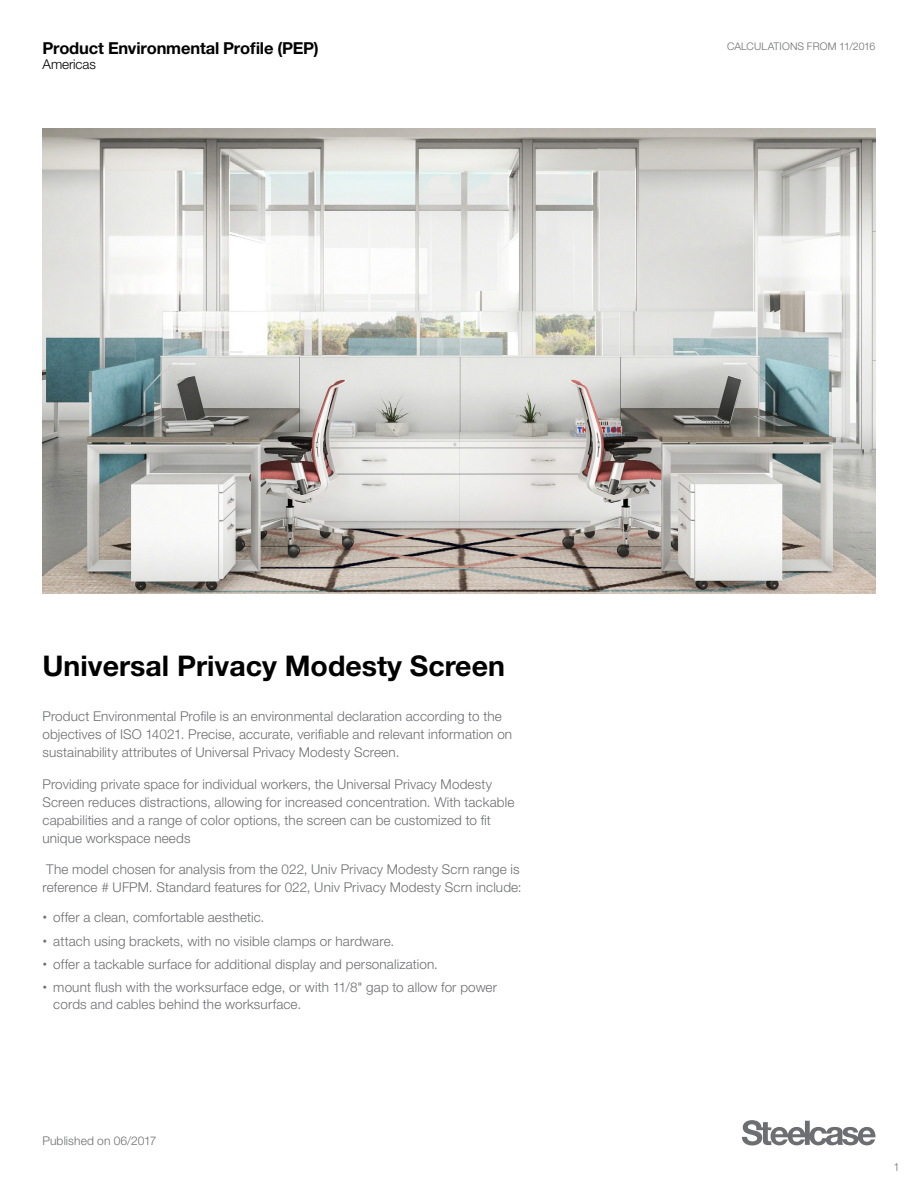
<style>
.page{position:relative;width:918px;height:1188px;background:#fff}
.page>*{position:absolute;margin:0;border:0;box-sizing:border-box;transform-origin:0 0}
.t1{font:700 28.5px "Helvetica Neue LT Pro";color:#000}
.t2{font:700 16.5px "Helvetica Neue LT Pro";letter-spacing:-.01em;color:#000}
.t3{font:300 13.5px/18px "Helvetica Neue LT Pro";letter-spacing:.01em;color:#6d6e71}
.t4{font:300 13.5px "Helvetica Neue LT Pro";letter-spacing:-.005em;color:#000}
.t5{font:300 12px "Helvetica Neue LT Pro";letter-spacing:.01em;color:#6d6e71}
.t6{font:300 11.25px "Helvetica Neue LT Pro";color:#717271}
.t7{font:300 10.5px "Helvetica Neue LT Pro";letter-spacing:.01em;color:#6d6e71}
.s1{font-family:"Helvetica";font-weight:400}
</style>
<div class="page">
<img style="left:43px;top:128px;width:832px;height:466px">
<svg style="left:742px;top:1120px;width:134px;height:25px"></svg>
<p class="t2" style="left:43px;top:38px;width:278px">Product Environmental Profile (PEP)</p>
<p class="t4" style="left:43px;top:56px;width:55px">Americas</p>
<p class="t7" style="left:727px;top:40px;width:150px">CALCULATIONS FROM 11/2016</p>
<h1 class="t1" style="left:43px;top:648px;width:464px">Universal Privacy Modesty Screen</h1>
<p class="t3" style="left:43px;top:707px;width:471px">Product Environmental Profile is an environmental declaration according to the objectives of ISO 14021. Precise, accurate, verifiable and relevant information on sustainability attributes of Universal Privacy Modesty Screen.</p>
<p class="t3" style="left:43px;top:775px;width:473px">Providing private space for individual workers, the Universal Privacy Modesty Screen reduces distractions, allowing for increased concentration. With tackable capabilities and a range of color options, the screen can be customized to fit unique workspace needs</p>
<p class="t3" style="left:43px;top:860px;width:481px">The model chosen for analysis from the 022, Univ Privacy Modesty Scrn range is reference # UFPM. Standard features for 022, Univ Privacy Modesty Scrn include:</p>
<p class="t3" style="left:43px;top:908px;width:223px"><span class="s1">•</span> offer a clean, comfortable aesthetic.</p>
<p class="t3" style="left:43px;top:932px;width:353px"><span class="s1">•</span> attach using brackets, with no visible clamps or hardware.</p>
<p class="t3" style="left:43px;top:955px;width:397px"><span class="s1">•</span> offer a tackable surface for additional display and personalization.</p>
<p class="t3" style="left:53px;top:979px;width:445px;line-height:16.5px;text-indent:-11px"><span class="s1">•</span> mount flush with the worksurface edge, or with 11/8" gap to allow for power cords and cables behind the worksurface.</p>
<p class="t5" style="left:43px;top:1134px;width:115px">Published on 06/2017</p>
<p class="t6" style="left:893px;top:1160px;width:8px">1</p>
</div>
